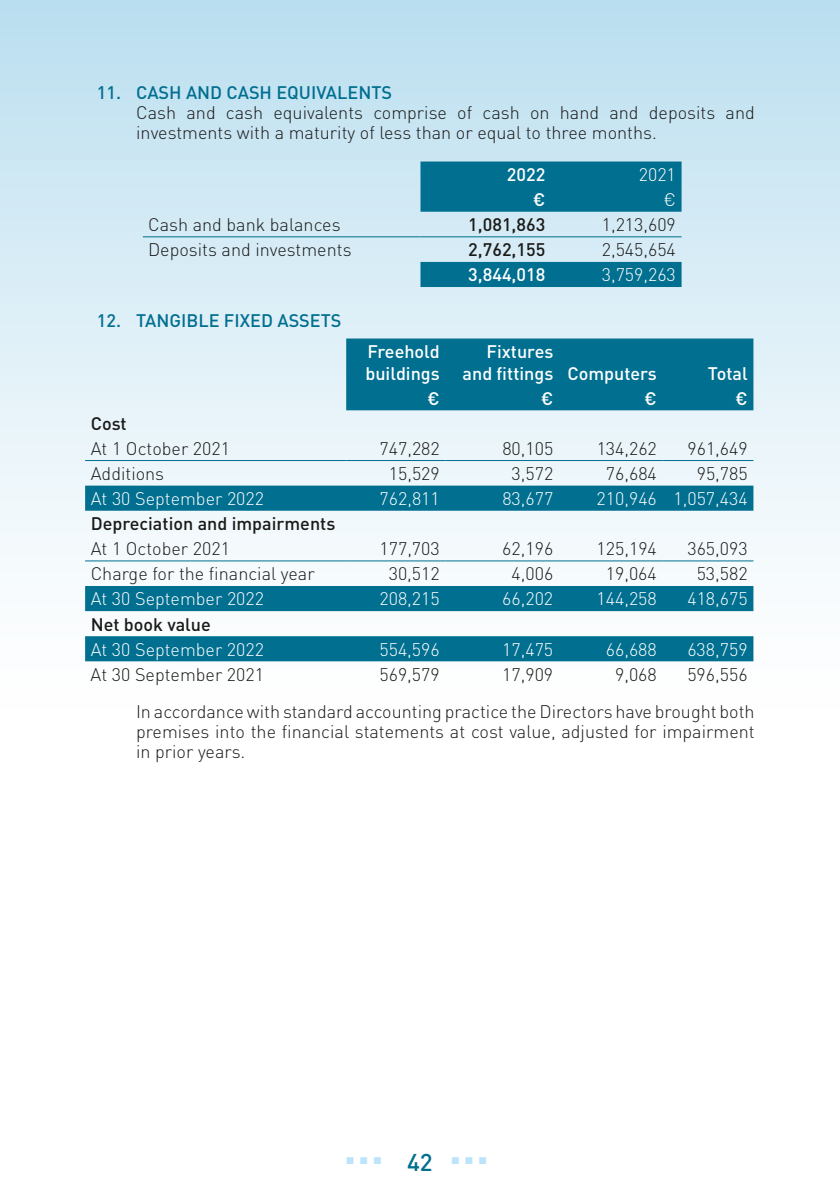
<style>
.page{position:relative;width:840px;height:1191px;background:#fff}
.page>*{position:absolute;margin:0;border:0;box-sizing:border-box;transform-origin:0 0}
.t1{font:700 48px "DIN Pro";color:#bce4fa}
.t2{font:300 18px/20px "DIN Pro";color:#1a1a18}
.t3{font:300 18px "DIN Pro";color:#fff}
.t4{font:500 18px/21.6px "DIN Pro";color:#fff}
.t5{font:500 18px "DIN Pro";color:#1a1a18}
.t6{font:500 18px "DIN Pro";color:#006f90}
</style>
<div class="page">
<div style="left:0;top:0;width:839px;height:720px;background:linear-gradient(to bottom,#bddff0,#fff)"></div>
<svg style="left:420px;top:161px;width:261px;height:126px"></svg>
<hr style="left:143px;top:236px;width:277px;height:1px;background:#006f90">
<hr style="left:420px;top:236px;width:130px;height:1px;background:#006f90">
<hr style="left:550px;top:236px;width:131px;height:1px;background:#006f90">
<svg style="left:85px;top:338px;width:668px;height:323px"></svg>
<hr style="left:85px;top:560px;width:261px;height:1px;background:#006f90">
<hr style="left:346px;top:560px;width:99px;height:1px;background:#006f90">
<hr style="left:445px;top:560px;width:113px;height:1px;background:#006f90">
<hr style="left:558px;top:560px;width:104px;height:1px;background:#006f90">
<hr style="left:662px;top:560px;width:91px;height:1px;background:#006f90">
<hr style="left:85px;top:460px;width:261px;height:1px;background:#006f90">
<hr style="left:346px;top:460px;width:99px;height:1px;background:#006f90">
<hr style="left:445px;top:460px;width:113px;height:1px;background:#006f90">
<hr style="left:558px;top:460px;width:104px;height:1px;background:#006f90">
<hr style="left:662px;top:460px;width:91px;height:1px;background:#006f90">
<p class="t6" style="left:97px;top:80px;width:296px">11. CASH AND CASH EQUIVALENTS</p>
<p class="t2" style="left:136px;top:102px;width:619px">Cash and cash equivalents comprise of cash on hand and deposits and investments with a maturity of less than or equal to three months.</p>
<p class="t4" style="left:506px;top:163px;width:40px">2022</p>
<p class="t3" style="left:638px;top:162px;width:39px">2021</p>
<p class="t4" style="left:532px;top:188px;width:14px">€</p>
<p class="t3" style="left:663px;top:187px;width:14px">€</p>
<p class="t2" style="left:148px;top:214px;width:194px">Cash and bank balances</p>
<p class="t5" style="left:468px;top:212px;width:78px">1,081,863</p>
<p class="t2" style="left:601px;top:214px;width:76px">1,213,609</p>
<p class="t2" style="left:148px;top:239px;width:205px">Deposits and investments</p>
<p class="t5" style="left:468px;top:237px;width:78px">2,762,155</p>
<p class="t2" style="left:601px;top:239px;width:76px">2,545,654</p>
<p class="t4" style="left:468px;top:263px;width:78px">3,844,018</p>
<p class="t3" style="left:601px;top:263px;width:76px">3,759,263</p>
<p class="t6" style="left:97px;top:308px;width:246px">12. TANGIBLE FIXED ASSETS</p>
<p class="t4" style="left:365px;top:340px;width:76px">Freehold buildings</p>
<p class="t4" style="left:462px;top:340px;width:196px;text-indent:24px">Fixtures<br>and fittings Computers</p>
<p class="t4" style="left:707px;top:361px;width:41px">Total</p>
<p class="t4" style="left:427px;top:386px;width:14px">€</p>
<p class="t4" style="left:540px;top:386px;width:14px">€</p>
<p class="t4" style="left:644px;top:386px;width:14px">€</p>
<p class="t4" style="left:735px;top:386px;width:14px">€</p>
<p class="t5" style="left:91px;top:411px;width:37px">Cost</p>
<p class="t2" style="left:91px;top:437px;width:141px">At 1 October 2021</p>
<p class="t2" style="left:379px;top:437px;width:62px">747,282</p>
<p class="t2" style="left:502px;top:437px;width:52px">80,105</p>
<p class="t2" style="left:596px;top:437px;width:62px">134,262</p>
<p class="t2" style="left:687px;top:437px;width:62px">961,649</p>
<p class="t2" style="left:91px;top:463px;width:75px">Additions</p>
<p class="t2" style="left:388px;top:463px;width:52px">15,529</p>
<p class="t2" style="left:511px;top:463px;width:43px">3,572</p>
<p class="t2" style="left:605px;top:463px;width:52px">76,684</p>
<p class="t2" style="left:696px;top:463px;width:52px">95,785</p>
<p class="t3" style="left:91px;top:486px;width:175px">At 30 September 2022</p>
<p class="t3" style="left:379px;top:486px;width:62px">762,811</p>
<p class="t3" style="left:502px;top:486px;width:52px">83,677</p>
<p class="t3" style="left:596px;top:486px;width:152px">210,946 1,057,434</p>
<p class="t5" style="left:91px;top:511px;width:246px">Depreciation and impairments</p>
<p class="t2" style="left:91px;top:538px;width:141px">At 1 October 2021</p>
<p class="t2" style="left:379px;top:538px;width:62px">177,703</p>
<p class="t2" style="left:502px;top:538px;width:52px">62,196</p>
<p class="t2" style="left:596px;top:538px;width:62px">125,194</p>
<p class="t2" style="left:687px;top:538px;width:62px">365,093</p>
<p class="t2" style="left:91px;top:563px;width:225px">Charge for the financial year</p>
<p class="t2" style="left:388px;top:563px;width:52px">30,512</p>
<p class="t2" style="left:511px;top:563px;width:43px">4,006</p>
<p class="t2" style="left:605px;top:563px;width:52px">19,064</p>
<p class="t2" style="left:696px;top:563px;width:52px">53,582</p>
<p class="t3" style="left:91px;top:587px;width:175px">At 30 September 2022</p>
<p class="t3" style="left:379px;top:587px;width:62px">208,215</p>
<p class="t3" style="left:502px;top:587px;width:52px">66,202</p>
<p class="t3" style="left:596px;top:587px;width:62px">144,258</p>
<p class="t3" style="left:687px;top:587px;width:62px">418,675</p>
<p class="t5" style="left:91px;top:612px;width:122px">Net book value</p>
<p class="t3" style="left:91px;top:637px;width:175px">At 30 September 2022</p>
<p class="t3" style="left:379px;top:637px;width:62px">554,596</p>
<p class="t3" style="left:502px;top:637px;width:52px">17,475</p>
<p class="t3" style="left:605px;top:637px;width:52px">66,688</p>
<p class="t3" style="left:687px;top:637px;width:62px">638,759</p>
<p class="t2" style="left:91px;top:663px;width:175px">At 30 September 2021</p>
<p class="t2" style="left:379px;top:663px;width:62px">569,579</p>
<p class="t2" style="left:502px;top:663px;width:52px">17,909</p>
<p class="t2" style="left:614px;top:663px;width:43px">9,068</p>
<p class="t2" style="left:136px;top:655px;width:619px;line-height:37px;text-indent:551px">596,556<br>In accordance with standard accounting practice the Directors have brought both</p>
<p class="t2" style="left:136px;top:720px;width:619px">premises into the financial statements at cost value, adjusted for impairment in prior years.</p>
<h1 class="t1" style="left:343px;top:1114px;width:147px">… <sub>42</sub>…</h1>
</div>
